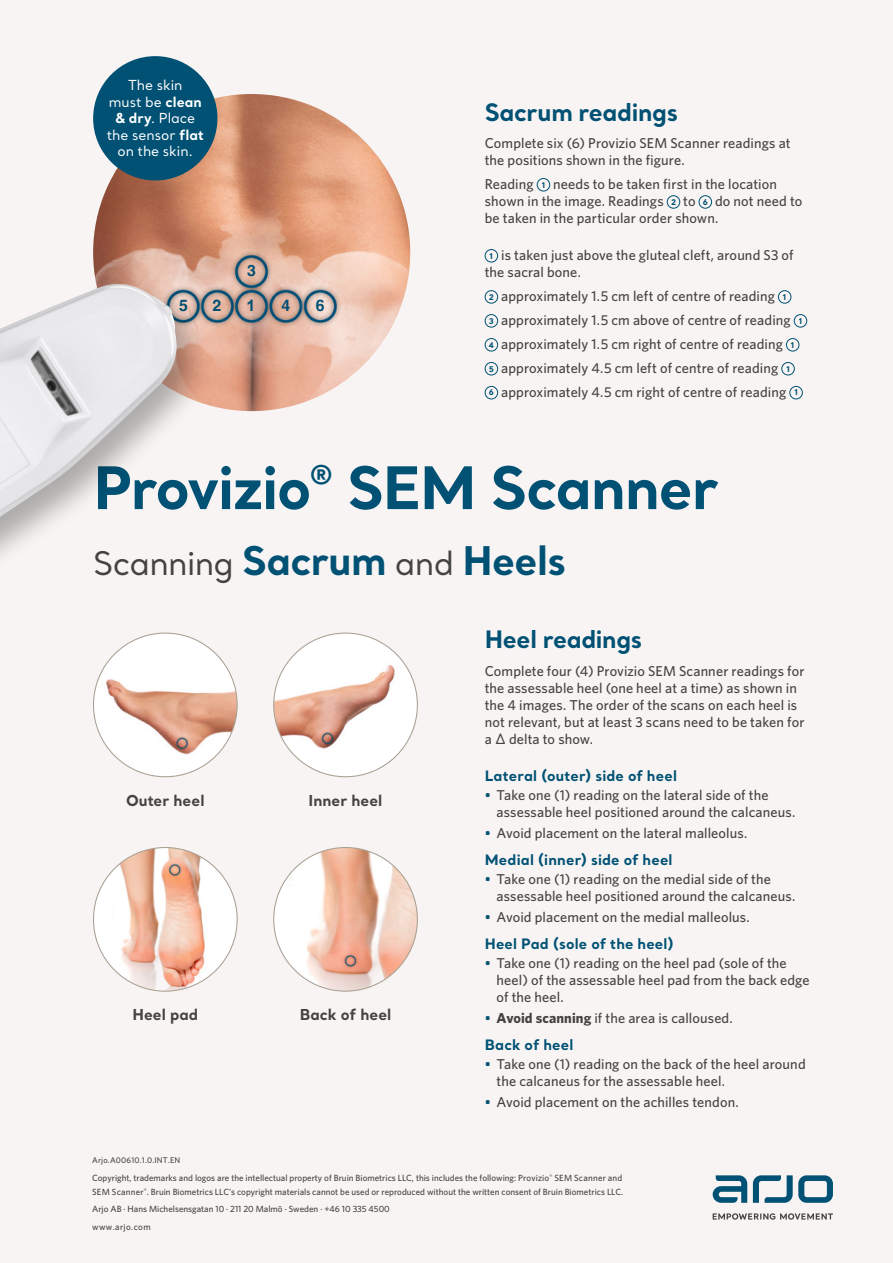
<style>
.page{position:relative;width:893px;height:1263px;background:#f7f4f3}
.page>*{position:absolute;margin:0;border:0;box-sizing:border-box;transform-origin:0 0}
.Heading_Santral_Bold{font:700 58.2px "Santral";letter-spacing:-.02em;color:#015174}
.Text_Santral_Regular{font:32.4px "Santral";letter-spacing:-.02em;color:#434342}
.Preamble_Santral_Reg{font:700 23.85px "Santral";letter-spacing:-.01em;color:#015174}
.Text_Santral_Regular-2{font:700 15.9px "Helvetica";color:#015174}
.Text_Santral_Regular-3{font:700 15.9px "Arial";color:#015174}
.Body_copy_Whitney_Me{font:700 15px "Santral";color:#434342}
.For_more_information{font:500 14.25px/17.2px "Whitney";letter-spacing:.01em;color:#434342}
.For_more_information-2{font:700 14.25px "Santral";letter-spacing:.01em;color:#015174}
.Call-out_text_Santra{font:13.8px/16.5px "Santral";letter-spacing:-.005em;color:#fff;text-align:center}
.Information_text_Whi{font:500 9px/13.5px "Whitney";color:#434342}
.Information_text_Whi-2{font:500 8.25px "Whitney";letter-spacing:.025em;color:#434342}
.Body_copy_Whitney_Me-2{font:700 7.8px "Santral";color:#015174}
.s1{font-weight:700}
.s2{font-weight:700;font-size:39.3px;color:#015174}
.s3{font-family:"Santral";font-weight:400}
.s4{color:#015174}
</style>
<div class="page">
<img style="left:274px;top:633px;width:143px;height:144px;border-radius:72px">
<img style="left:93px;top:638px;width:144px;height:139px">
<img style="left:93px;top:847px;width:144px;height:144px;border-radius:72px">
<img style="left:274px;top:847px;width:143px;height:144px;border-radius:72px">
<div style="left:537px;top:178px;width:13px;height:13px;border:1px solid #015174;border-radius:50%"></div>
<div style="left:667px;top:195px;width:13px;height:14px;border:1px solid #015174;border-radius:50%"></div>
<div style="left:699px;top:195px;width:13px;height:14px;border:1px solid #015174;border-radius:50%"></div>
<div style="left:485px;top:249px;width:13px;height:13px;border:1px solid #015174;border-radius:50%"></div>
<div style="left:485px;top:290px;width:13px;height:14px;border:1px solid #015174;border-radius:50%"></div>
<div style="left:778px;top:290px;width:13px;height:14px;border:1px solid #015174;border-radius:50%"></div>
<div style="left:485px;top:314px;width:13px;height:13px;border:1px solid #015174;border-radius:50%"></div>
<div style="left:794px;top:314px;width:13px;height:13px;border:1px solid #015174;border-radius:50%"></div>
<div style="left:485px;top:338px;width:13px;height:13px;border:1px solid #015174;border-radius:50%"></div>
<div style="left:786px;top:338px;width:13px;height:13px;border:1px solid #015174;border-radius:50%"></div>
<div style="left:485px;top:362px;width:13px;height:13px;border:1px solid #015174;border-radius:50%"></div>
<div style="left:781px;top:362px;width:14px;height:13px;border:1px solid #015174;border-radius:50%"></div>
<div style="left:485px;top:386px;width:13px;height:13px;border:1px solid #015174;border-radius:50%"></div>
<div style="left:789px;top:386px;width:14px;height:13px;border:1px solid #015174;border-radius:50%"></div>
<img style="left:93px;top:94px;width:317px;height:317px;border-radius:159px">
<div style="left:93px;top:56px;width:124px;height:124px;background:#015174;border-radius:50%"></div>
<div style="left:0;top:278px;width:212px;height:349px;background:#000;opacity:.3"></div>
<img style="left:0;top:284px;width:177px;height:233px">
<svg style="left:713px;top:1213px;width:120px;height:7px"></svg>
<svg style="left:753px;top:1175px;width:80px;height:28px"></svg>
<svg style="left:713px;top:1175px;width:34px;height:28px"></svg>
<p class="Call-out_text_Santra" style="left:107px;top:77px;width:98px">The skin<br>must be <span class="s1">clean &amp; dry</span>. Place the sensor <span class="s1">flat </span>on the skin.</p>
<p class="Text_Santral_Regular-2" style="left:247px;top:261px;width:10px">3</p>
<p class="Text_Santral_Regular-2" style="left:179px;top:296px;width:10px">5</p>
<p class="Text_Santral_Regular-2" style="left:213px;top:296px;width:10px">2</p>
<p class="Text_Santral_Regular-3" style="left:246px;top:295px;width:10px">1</p>
<p class="Text_Santral_Regular-2" style="left:282px;top:296px;width:10px">4</p>
<p class="Text_Santral_Regular-2" style="left:316px;top:296px;width:10px">6</p>
<p class="Preamble_Santral_Reg" style="left:485px;top:95px;width:195px">Sacrum readings</p>
<p class="For_more_information" style="left:485px;top:134px;width:307px">Complete six (6) Provizio SEM Scanner readings at the positions shown in the figure.</p>
<p class="For_more_information" style="left:485px;top:175px;width:50px">Reading</p>
<p class="Body_copy_Whitney_Me-2" style="left:542px;top:179px;width:5px">1</p>
<p class="For_more_information" style="left:485px;top:175px;width:294px;text-indent:68px">needs to be taken first in the location shown in the image. Readings</p>
<p class="For_more_information" style="left:485px;top:192px;width:319px;text-indent:230px">do not need to be taken in the particular order shown.</p>
<p class="Body_copy_Whitney_Me-2" style="left:490px;top:250px;width:5px">1</p>
<p class="Body_copy_Whitney_Me-2" style="left:671px;top:197px;width:7px">2</p>
<p class="For_more_information" style="left:683px;top:192px;width:14px">to</p>
<p class="Body_copy_Whitney_Me-2" style="left:703px;top:197px;width:7px">6</p>
<p class="For_more_information" style="left:485px;top:246px;width:310px;text-indent:16px">is taken just above the gluteal cleft, around S3 of the sacral bone.</p>
<p class="Body_copy_Whitney_Me-2" style="left:489px;top:291px;width:7px">2</p>
<p class="For_more_information" style="left:501px;top:287px;width:275px">approximately 1.5 cm left of centre of reading</p>
<p class="Body_copy_Whitney_Me-2" style="left:783px;top:291px;width:5px">1</p>
<p class="Body_copy_Whitney_Me-2" style="left:489px;top:315px;width:7px">3</p>
<p class="For_more_information" style="left:501px;top:311px;width:291px">approximately 1.5 cm above of centre of reading</p>
<p class="Body_copy_Whitney_Me-2" style="left:799px;top:315px;width:5px">1</p>
<p class="Body_copy_Whitney_Me-2" style="left:489px;top:339px;width:7px">4</p>
<p class="For_more_information" style="left:501px;top:335px;width:283px">approximately 1.5 cm right of centre of reading</p>
<p class="Body_copy_Whitney_Me-2" style="left:791px;top:339px;width:5px">1</p>
<p class="Body_copy_Whitney_Me-2" style="left:489px;top:363px;width:7px">5</p>
<p class="For_more_information" style="left:501px;top:359px;width:279px">approximately 4.5 cm left of centre of reading</p>
<p class="Body_copy_Whitney_Me-2" style="left:786px;top:363px;width:5px">1</p>
<p class="Body_copy_Whitney_Me-2" style="left:489px;top:387px;width:7px">6</p>
<p class="For_more_information" style="left:501px;top:383px;width:287px">approximately 4.5 cm right of centre of reading</p>
<p class="Body_copy_Whitney_Me-2" style="left:794px;top:387px;width:5px">1</p>
<p class="Heading_Santral_Bold" style="left:93px;top:448px;width:627px">Provizio<sup>®</sup> SEM Scanner</p>
<p class="Text_Santral_Regular" style="left:93px;top:542px;width:474px">Scanning <span class="s2">Sacrum</span> and <span class="s2">Heels</span></p>
<p class="Body_copy_Whitney_Me" style="left:126px;top:790px;width:80px">Outer heel</p>
<p class="Body_copy_Whitney_Me" style="left:309px;top:790px;width:75px">Inner heel</p>
<p class="Body_copy_Whitney_Me" style="left:132px;top:1004px;width:67px">Heel pad</p>
<p class="Body_copy_Whitney_Me" style="left:300px;top:1004px;width:93px">Back of heel</p>
<p class="Preamble_Santral_Reg" style="left:485px;top:623px;width:159px">Heel readings</p>
<p class="For_more_information" style="left:485px;top:662px;width:321px">Complete four (4) Provizio SEM Scanner readings for the assessable heel (one heel at a time) as shown in the 4 images. The order of the scans on each heel is not relevant, but at least 3 scans need to be taken for a <span class="s3">Δ</span> delta to show.</p>
<p class="For_more_information-2" style="left:485px;top:766px;width:194px">Lateral (outer) side of heel</p>
<p class="For_more_information" style="left:497px;top:786px;width:300px;text-indent:-12px"><span class="s4">•</span> Take one (1) reading on the lateral side of the assessable heel positioned around the calcaneus.</p>
<p class="For_more_information" style="left:485px;top:824px;width:264px"><span class="s4">•</span> Avoid placement on the lateral malleolus.</p>
<p class="For_more_information-2" style="left:485px;top:850px;width:189px">Medial (inner) side of heel</p>
<p class="For_more_information" style="left:497px;top:870px;width:300px;text-indent:-12px"><span class="s4">•</span> Take one (1) reading on the medial side of the assessable heel positioned around the calcaneus.</p>
<p class="For_more_information" style="left:485px;top:908px;width:267px"><span class="s4">•</span> Avoid placement on the medial malleolus.</p>
<p class="For_more_information-2" style="left:485px;top:934px;width:191px">Heel Pad (sole of the heel)</p>
<p class="For_more_information" style="left:497px;top:954px;width:315px;text-indent:-12px"><span class="s4">•</span> Take one (1) reading on the heel pad (sole of the heel) of the assessable heel pad from the back edge of the heel.</p>
<p class="For_more_information" style="left:485px;top:1009px;width:250px"><span class="s4">•</span> <span class="s1">Avoid scanning</span> if the area is calloused.</p>
<p class="For_more_information-2" style="left:485px;top:1035px;width:90px">Back of heel</p>
<p class="For_more_information" style="left:497px;top:1055px;width:311px;text-indent:-12px"><span class="s4">•</span> Take one (1) reading on the back of the heel around the calcaneus for the assessable heel.</p>
<p class="For_more_information" style="left:485px;top:1093px;width:255px"><span class="s4">•</span> Avoid placement on the achilles tendon.</p>
<p class="Information_text_Whi-2" style="left:92px;top:1155px;width:90px">Arjo.A00610.1.0.INT.EN</p>
<p class="Information_text_Whi" style="left:92px;top:1171px;width:532px">Copyright, trademarks and logos are the intellectual property of Bruin Biometrics LLC, this includes the following: Provizio<sup>®</sup> SEM Scanner and<br>SEM Scanner<sup>®</sup>. Bruin Biometrics LLC’s copyright materials cannot be used or reproduced without the written consent of Bruin Biometrics LLC.</p>
<p class="Information_text_Whi" style="left:92px;top:1200px;width:299px;line-height:17.7px">Arjo AB · Hans Michelsensgatan 10 · 211 20 Malmö · Sweden · +46 10 335 4500 www.arjo.com</p>
</div>
